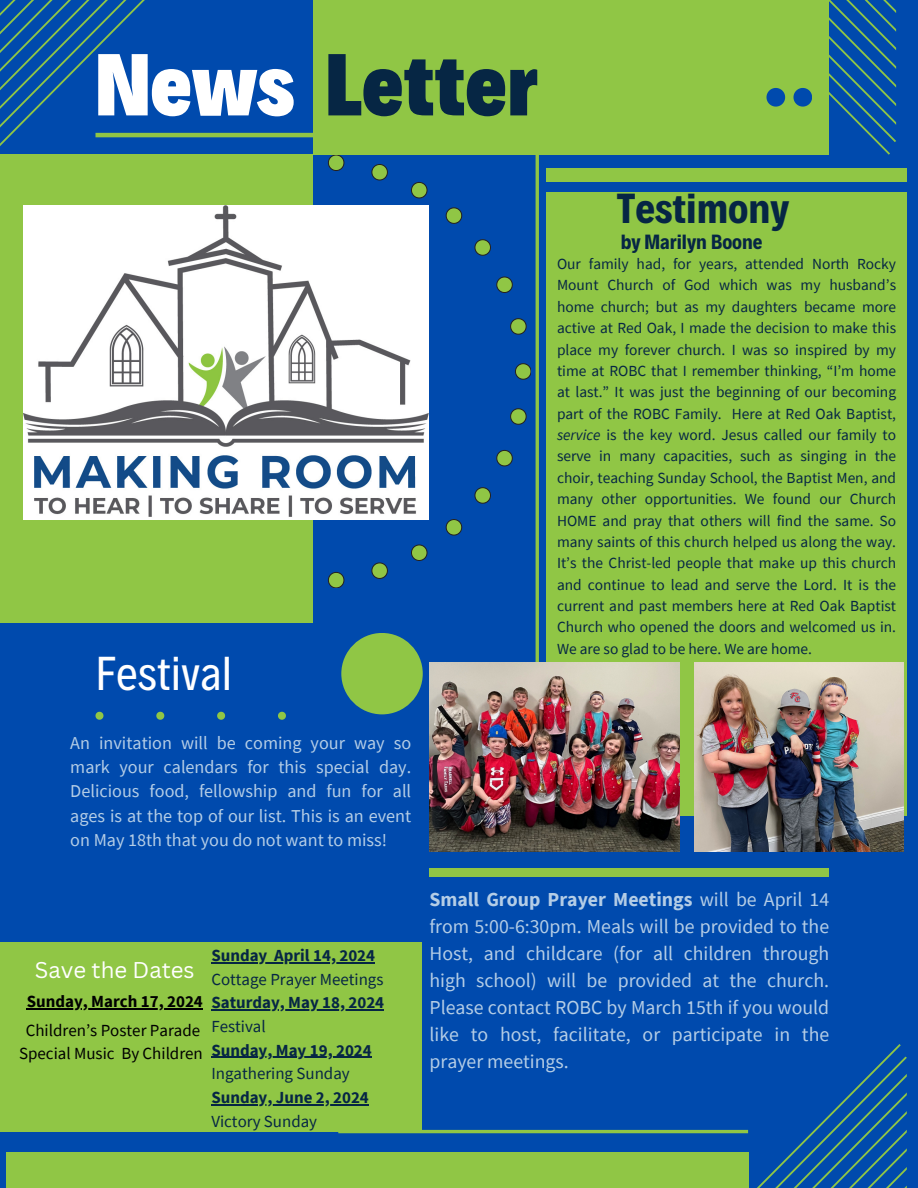
<style>
.page{position:relative;width:918px;height:1188px;background:#004aad}
.page>*{position:absolute;margin:0;border:0;box-sizing:border-box;transform-origin:0 0}
.t1{font:900 88.8px "Decalotype";color:#062644}
.t2{font:48.15px "Decalotype";color:#fff}
.t3{font:700 42.45px "Decalotype";color:#062644}
.t4{font:22.2px "Canva Sans";color:#fff}
.t5{font:700 20.85px "Decalotype";color:#062644}
.t6{font:19.8px/27px "Source Sans Pro";color:#b4cde6;text-align:justify}
.t7{font:18.15px/24.3px "Source Sans Pro";color:#b4cde6;text-align:justify}
.t8{font:700 16.95px "Source Sans Pro";color:#062644}
.t9{font:16.95px "Source Sans Pro";color:#062644}
.t10{font:16.95px "Source Sans Pro";color:#000}
.t11{font:700 16.95px "Source Sans Pro";color:#000}
.t12{font:15.45px/21.3px "Source Sans Pro";color:#062644;text-align:justify}
.s1{color:#fff}
.s2{font-style:italic}
.s3{font-weight:700}
</style>
<div class="page">
<svg style="left:328px;top:572px;width:16px;height:16px"></svg>
<svg style="left:372px;top:563px;width:16px;height:16px"></svg>
<svg style="left:411px;top:545px;width:16px;height:16px"></svg>
<svg style="left:446px;top:519px;width:16px;height:16px"></svg>
<svg style="left:475px;top:487px;width:16px;height:16px"></svg>
<svg style="left:497px;top:450px;width:16px;height:16px"></svg>
<svg style="left:510px;top:409px;width:16px;height:16px"></svg>
<svg style="left:515px;top:363px;width:16px;height:16px"></svg>
<svg style="left:510px;top:318px;width:16px;height:16px"></svg>
<svg style="left:497px;top:277px;width:16px;height:16px"></svg>
<svg style="left:475px;top:239px;width:16px;height:16px"></svg>
<svg style="left:446px;top:208px;width:16px;height:16px"></svg>
<svg style="left:411px;top:182px;width:16px;height:16px"></svg>
<svg style="left:372px;top:164px;width:16px;height:16px"></svg>
<svg style="left:328px;top:155px;width:16px;height:16px"></svg>
<div style="left:0;top:155px;width:313px;height:468px;background:#90c645"></div>
<hr style="left:95px;top:133px;width:312px;height:4px;background:#90c645">
<div style="left:313px;top:0;width:516px;height:155px;background:#90c645"></div>
<svg style="left:0;top:0;width:169px;height:146px"></svg>
<div style="left:546px;top:168px;width:361px;height:14px;background:#90c645"></div>
<div style="left:546px;top:193px;width:361px;height:623px;background:#90c645"></div>
<hr style="left:536px;top:146px;width:3px;height:526px;background:#90c645">
<svg style="left:95px;top:712px;width:8px;height:7px"></svg>
<svg style="left:156px;top:712px;width:8px;height:7px"></svg>
<svg style="left:217px;top:712px;width:8px;height:7px"></svg>
<svg style="left:278px;top:712px;width:8px;height:7px"></svg>
<img style="left:430px;top:662px;width:249px;height:189px">
<img style="left:694px;top:662px;width:210px;height:189px">
<div style="left:430px;top:868px;width:399px;height:9px;background:#90c645"></div>
<svg style="left:766px;top:0;width:130px;height:154px"></svg>
<div style="left:341px;top:633px;width:82px;height:81px;background:#90c645;border-radius:50%"></div>
<div style="left:0;top:942px;width:422px;height:190px;background:#90c645"></div>
<div style="left:6px;top:1153px;width:742px;height:35px;background:#90c645"></div>
<svg style="left:730px;top:1044px;width:177px;height:144px"></svg>
<hr style="left:338px;top:1130px;width:410px;height:3px;background:#90c645">
<img style="left:23px;top:205px;width:405px;height:314px">
<hr style="left:211px;top:962px;width:56px;height:1px;background:#062644">
<hr style="left:274px;top:962px;width:101px;height:1px;background:#062644">
<hr style="left:211px;top:1010px;width:173px;height:1px;background:#062644">
<hr style="left:211px;top:1057px;width:161px;height:1px;background:#062644">
<hr style="left:211px;top:1104px;width:158px;height:1px;background:#062644">
<hr style="left:27px;top:1008px;width:176px;height:1px;background:#000">
<p class="t1" style="left:95px;top:26px;width:444px"><span class="s1">News</span> Letter</p>
<p class="t2" style="left:95px;top:641px;width:138px">Festival</p>
<h1 class="t7" style="left:70px;top:730px;width:342px">An invitation will be coming your way so mark your calendars for this special day.<br>Delicious food, fellowship and fun for all ages is at the top of our list. This is an event on May 18th that you do not want to miss!</h1>
<p class="t3" style="left:617px;top:181px;width:174px">Testimony</p>
<p class="t5" style="left:621px;top:228px;width:143px">by Marilyn Boone</p>
<h3 class="t12" style="left:557px;top:253px;width:341px">Our family had, for years, attended North Rocky Mount Church of God which was my husband’s home church; but as my daughters became more active at Red Oak, I made the decision to make this place my forever church. I was so inspired by my time at ROBC that I remember thinking, “I’m home at last.” It was just the beginning of our becoming part of the ROBC Family. Here at Red Oak Baptist, <span class="s2">service</span> is the key word. Jesus called our family to serve in many capacities, such as singing in the choir, teaching Sunday School, the Baptist Men, and many other opportunities. We found our Church HOME and pray that others will find the same. So many saints of this church helped us along the way.<br>It’s the Christ-led people that make up this church and continue to lead and serve the Lord. It is the current and past members here at Red Oak Baptist Church who opened the doors and welcomed us in.<br>We are so glad to be here. We are home.</h3>
<p class="t4" style="left:35px;top:955px;width:161px">Save the Dates</p>
<p class="t11" style="left:27px;top:991px;width:178px">Sunday, March 17, 2024</p>
<p class="t10" style="left:26px;top:1020px;width:176px">Children’s Poster Parade</p>
<p class="t10" style="left:19px;top:1042px;width:185px">Special Music By Children</p>
<p class="t8" style="left:211px;top:944px;width:165px">Sunday April 14, 2024</p>
<h2 class="t9" style="left:211px;top:968px;width:174px">Cottage Prayer Meetings</h2>
<p class="t8" style="left:211px;top:992px;width:174px">Saturday, May 18, 2024</p>
<h5 class="t9" style="left:211px;top:1015px;width:56px">Festival</h5>
<h5 class="t8" style="left:211px;top:1039px;width:162px">Sunday, May 19, 2024</h5>
<h4 class="t9" style="left:211px;top:1063px;width:140px">Ingathering Sunday</h4>
<h6 class="t8" style="left:211px;top:1086px;width:159px">Sunday, June 2, 2024</h6>
<p class="t9" style="left:211px;top:1110px;width:107px">Victory Sunday</p>
<h1 class="t6" style="left:430px;top:885px;width:401px"><span class="s3">Small Group Prayer Meetings</span> will be April 14 from 5:00-6:30pm. Meals will be provided to the Host, and childcare (for all children through high school) will be provided at the church.<br>Please contact ROBC by March 15th if you would like to host, facilitate, or participate in the prayer meetings.</h1>
</div>
